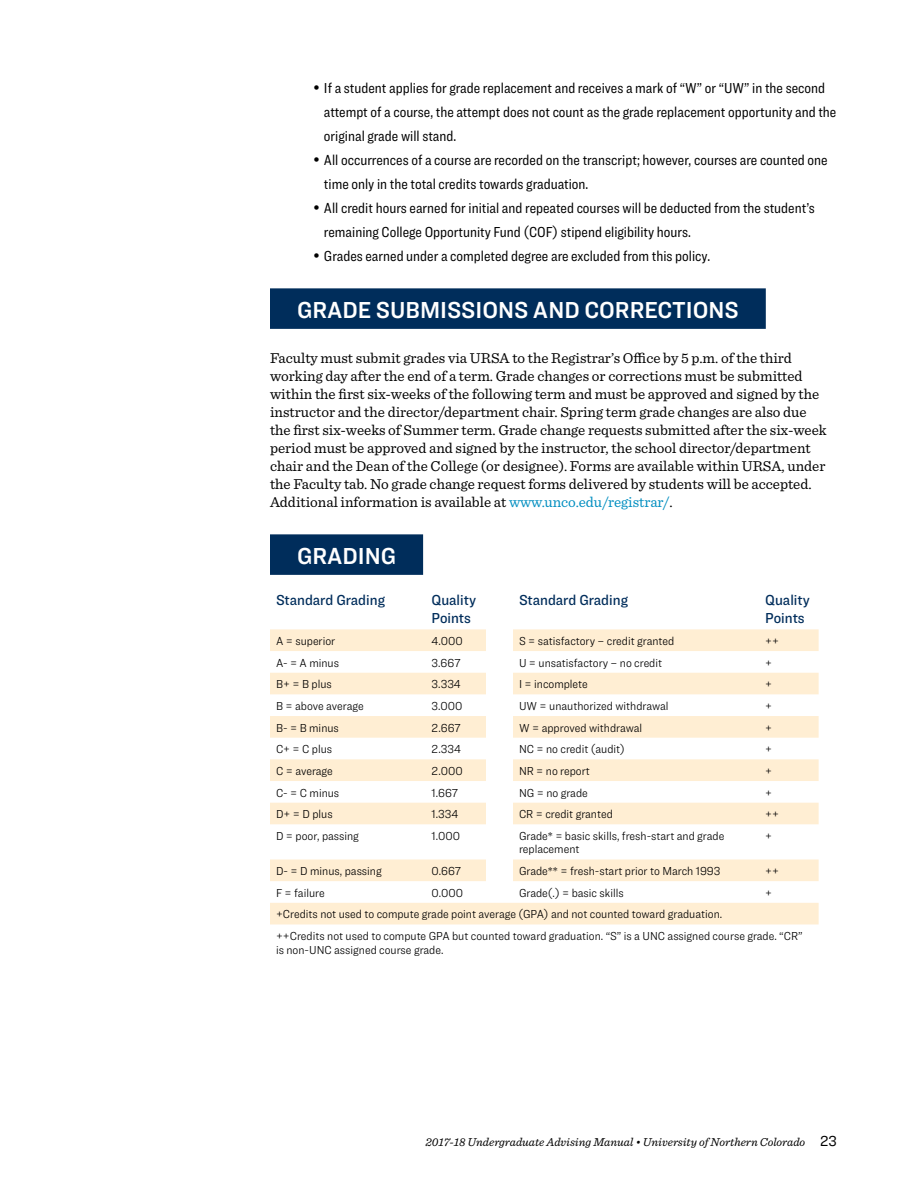
<style>
.page{position:relative;width:918px;height:1188px;background:#fff}
.page>*{position:absolute;margin:0;border:0;box-sizing:border-box;transform-origin:0 0}
.t1{font:24px "Ringside Narrow Semi";color:#fff}
.t2{font:15px/18px "Sentinel";color:#000}
.t3{font:15px/24px "Ringside Condensed";color:#000}
.t4{font:500 15px/18px "Ringside Narrow";color:#002d5b}
.t5{font:300 12px/13.5px "Ringside Narrow";color:#000}
.t6{font:italic 12px "Sentinel";color:#000}
.s1{color:#008ec0}
.s2{font-family:"Ringside Narrow";font-style:normal;font-size:15px}
</style>
<div class="page">
<div style="left:270px;top:288px;width:496px;height:41px;background:#002d5b"></div>
<div style="left:270px;top:534px;width:153px;height:41px;background:#002d5b"></div>
<svg style="left:270px;top:629px;width:549px;height:295px"></svg>
<p class="t3" style="left:324px;top:76px;width:514px;text-indent:-11px">• If a student applies for grade replacement and receives a mark of “W” or “UW” in the second attempt of a course, the attempt does not count as the grade replacement opportunity and the original grade will stand.</p>
<p class="t3" style="left:324px;top:148px;width:505px;text-indent:-11px">• All occurrences of a course are recorded on the transcript; however, courses are counted one time only in the total credits towards graduation.</p>
<p class="t3" style="left:324px;top:196px;width:492px;text-indent:-11px">• All credit hours earned for initial and repeated courses will be deducted from the student’s remaining College Opportunity Fund (COF) stipend eligibility hours.</p>
<p class="t3" style="left:313px;top:244px;width:398px">• Grades earned under a completed degree are excluded from this policy.</p>
<h1 class="t1" style="left:297px;top:293px;width:443px">GRADE SUBMISSIONS AND CORRECTIONS</h1>
<p class="t2" style="left:270px;top:348px;width:558px">Faculty must submit grades via URSA to the Registrar’s Office by 5 p.m. of the third working day after the end of a term. Grade changes or corrections must be submitted within the first six-weeks of the following term and must be approved and signed by the instructor and the director/department chair. Spring term grade changes are also due the first six-weeks of Summer term. Grade change requests submitted after the six-week period must be approved and signed by the instructor, the school director/department chair and the Dean of the College (or designee). Forms are available within URSA, under the Faculty tab. No grade change request forms delivered by students will be accepted.<br>Additional information is available at <span class="s1">www.unco.edu/registrar/</span>.</p>
<h1 class="t1" style="left:297px;top:539px;width:101px">GRADING</h1>
<p class="t4" style="left:276px;top:591px;width:110px">Standard Grading</p>
<p class="t4" style="left:432px;top:591px;width:46px">Quality<br>Points</p>
<p class="t4" style="left:519px;top:591px;width:110px">Standard Grading</p>
<p class="t4" style="left:765px;top:591px;width:46px">Quality<br>Points</p>
<p class="t5" style="left:276px;top:634px;width:61px">A = superior</p>
<p class="t5" style="left:432px;top:634px;width:33px">4.000</p>
<p class="t5" style="left:519px;top:634px;width:157px">S = satisfactory – credit granted</p>
<p class="t5" style="left:765px;top:634px;width:15px">++</p>
<p class="t5" style="left:276px;top:656px;width:65px">A- = A minus</p>
<p class="t5" style="left:432px;top:656px;width:30px">3.667</p>
<p class="t5" style="left:519px;top:656px;width:145px">U = unsatisfactory – no credit</p>
<p class="t5" style="left:765px;top:656px;width:8px">+</p>
<p class="t5" style="left:276px;top:677px;width:57px">B+ = B plus</p>
<p class="t5" style="left:432px;top:677px;width:31px">3.334</p>
<p class="t5" style="left:519px;top:677px;width:70px">I = incomplete</p>
<p class="t5" style="left:765px;top:677px;width:8px">+</p>
<p class="t5" style="left:276px;top:699px;width:89px">B = above average</p>
<p class="t5" style="left:432px;top:699px;width:33px">3.000</p>
<p class="t5" style="left:519px;top:699px;width:151px">UW = unauthorized withdrawal</p>
<p class="t5" style="left:765px;top:699px;width:8px">+</p>
<p class="t5" style="left:276px;top:721px;width:64px">B- = B minus</p>
<p class="t5" style="left:432px;top:721px;width:31px">2.667</p>
<p class="t5" style="left:519px;top:721px;width:125px">W = approved withdrawal</p>
<p class="t5" style="left:765px;top:721px;width:8px">+</p>
<p class="t5" style="left:276px;top:742px;width:58px">C+ = C plus</p>
<p class="t5" style="left:432px;top:742px;width:31px">2.334</p>
<p class="t5" style="left:519px;top:742px;width:107px">NC = no credit (audit)</p>
<p class="t5" style="left:765px;top:742px;width:8px">+</p>
<p class="t5" style="left:276px;top:764px;width:58px">C = average</p>
<p class="t5" style="left:432px;top:764px;width:33px">2.000</p>
<p class="t5" style="left:519px;top:764px;width:72px">NR = no report</p>
<p class="t5" style="left:765px;top:764px;width:8px">+</p>
<p class="t5" style="left:276px;top:786px;width:65px">C- = C minus</p>
<p class="t5" style="left:432px;top:786px;width:28px">1.667</p>
<p class="t5" style="left:519px;top:786px;width:70px">NG = no grade</p>
<p class="t5" style="left:765px;top:786px;width:8px">+</p>
<p class="t5" style="left:276px;top:807px;width:58px">D+ = D plus</p>
<p class="t5" style="left:432px;top:807px;width:28px">1.334</p>
<p class="t5" style="left:519px;top:807px;width:95px">CR = credit granted</p>
<p class="t5" style="left:765px;top:807px;width:15px">++</p>
<p class="t5" style="left:276px;top:829px;width:84px">D = poor, passing</p>
<p class="t5" style="left:432px;top:829px;width:30px">1.000</p>
<p class="t5" style="left:519px;top:829px;width:207px">Grade* = basic skills, fresh-start and grade replacement</p>
<p class="t5" style="left:765px;top:829px;width:8px">+</p>
<p class="t5" style="left:276px;top:864px;width:107px">D- = D minus, passing</p>
<p class="t5" style="left:432px;top:864px;width:31px">0.667</p>
<p class="t5" style="left:519px;top:864px;width:203px">Grade** = fresh-start prior to March 1993</p>
<p class="t5" style="left:765px;top:864px;width:15px">++</p>
<p class="t5" style="left:276px;top:886px;width:50px">F = failure</p>
<p class="t5" style="left:432px;top:886px;width:33px">0.000</p>
<p class="t5" style="left:519px;top:886px;width:106px">Grade(.) = basic skills</p>
<p class="t5" style="left:765px;top:886px;width:8px">+</p>
<p class="t5" style="left:276px;top:903px;width:528px;line-height:21.6px">+Credits not used to compute grade point average (GPA) and not counted toward graduation.<br>++Credits not used to compute GPA but counted toward graduation. “S” is a UNC assigned course grade. “CR”</p>
<p class="t5" style="left:276px;top:943px;width:169px">is non-UNC assigned course grade.</p>
<p class="t6" style="left:425px;top:1133px;width:413px">2017-18 Undergraduate Advising Manual • University of Northern Colorado <span class="s2">23</span></p>
</div>
